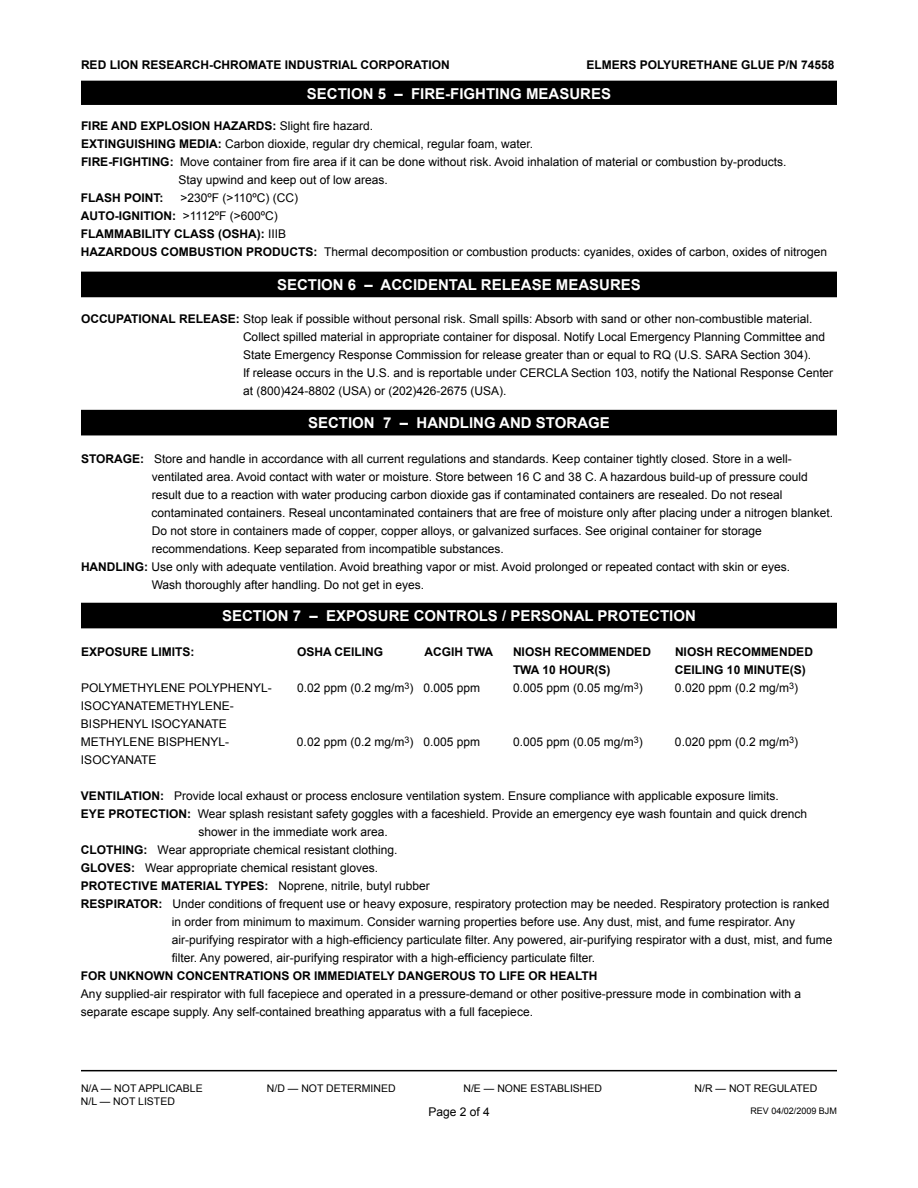
<style>
.page{position:relative;width:918px;height:1188px;background:#fff}
.page>*{position:absolute;margin:0;border:0;box-sizing:border-box;transform-origin:0 0}
.t1{font:700 15px "Arial";color:#fff}
.t2{font:12px/18px "Arial";color:#000}
.t3{font:700 12px "Arial";color:#000}
.t4{font:10.5px "Arial";color:#000}
.t5{font:9px "Arial";color:#000}
.s1{font-weight:400}
.s2{font-weight:700}
</style>
<div class="page">
<hr style="left:81px;top:1070px;width:756px;height:1px;background:#000">
<div style="left:82px;top:81px;width:754px;height:23px;background:#000"></div>
<div style="left:81px;top:81px;width:756px;height:24px;border:2px solid #000"></div>
<div style="left:82px;top:603px;width:754px;height:25px;background:#000"></div>
<div style="left:82px;top:411px;width:754px;height:24px;background:#000"></div>
<div style="left:81px;top:410px;width:756px;height:25px;border:2px solid #000"></div>
<div style="left:82px;top:272px;width:754px;height:25px;background:#000"></div>
<p class="t3" style="left:81px;top:57px;width:370px">RED LION RESEARCH-CHROMATE INDUSTRIAL CORPORATION</p>
<p class="t3" style="left:586px;top:57px;width:250px">ELMERS POLYURETHANE GLUE P/N 74558</p>
<p class="t1" style="left:307px;top:84px;width:306px">SECTION 5 – FIRE-FIGHTING MEASURES</p>
<p class="t3" style="left:81px;top:118px;width:294px">FIRE AND EXPLOSION HAZARDS: <span class="s1">Slight fire hazard.</span></p>
<p class="t2" style="left:81px;top:135px;width:454px"><span class="s2">EXTINGUISHING MEDIA:</span> Carbon dioxide, regular dry chemical, regular foam, water.</p>
<p class="t2" style="left:81px;top:153px;width:707px"><span class="s2">FIRE-FIGHTING:</span> Move container from fire area if it can be done without risk. Avoid inhalation of material or combustion by-products.</p>
<p class="t2" style="left:178px;top:171px;width:211px">Stay upwind and keep out of low areas.</p>
<p class="t3" style="left:81px;top:190px;width:84px">FLASH POINT:</p>
<p class="t2" style="left:81px;top:189px;width:748px;text-indent:99px">&gt;230ºF (&gt;110ºC) (CC)<br><span class="s2">AUTO-IGNITION:</span> &gt;1112ºF (&gt;600ºC)<br><span class="s2">FLAMMABILITY CLASS (OSHA):</span> IIIB<br><span class="s2">HAZARDOUS COMBUSTION PRODUCTS:</span> Thermal decomposition or combustion products: cyanides, oxides of carbon, oxides of nitrogen</p>
<p class="t1" style="left:277px;top:275px;width:365px">SECTION 6 – ACCIDENTAL RELEASE MEASURES</p>
<p class="t2" style="left:243px;top:310px;width:592px;text-indent:-162px"><span class="s2">OCCUPATIONAL RELEASE:</span> Stop leak if possible without personal risk. Small spills: Absorb with sand or other non-combustible material.<br>Collect spilled material in appropriate container for disposal. Notify Local Emergency Planning Committee and State Emergency Response Commission for release greater than or equal to RQ (U.S. SARA Section 304).<br>If release occurs in the U.S. and is reportable under CERCLA Section 103, notify the National Response Center at (800)424-8802 (USA) or (202)426-2675 (USA).</p>
<p class="t1" style="left:308px;top:413px;width:303px">SECTION 7 – HANDLING AND STORAGE</p>
<p class="t2" style="left:81px;top:450px;width:712px"><span class="s2">STORAGE:</span> Store and handle in accordance with all current regulations and standards. Keep container tightly closed. Store in a well-</p>
<p class="t2" style="left:152px;top:468px;width:658px">ventilated area. Avoid contact with water or moisture. Store between 16 C and 38 C. A hazardous build-up of pressure could</p>
<p class="t2" style="left:152px;top:486px;width:632px">result due to a reaction with water producing carbon dioxide gas if contaminated containers are resealed. Do not reseal</p>
<p class="t2" style="left:152px;top:504px;width:683px">contaminated containers. Reseal uncontaminated containers that are free of moisture only after placing under a nitrogen blanket.</p>
<p class="t2" style="left:152px;top:522px;width:612px">Do not store in containers made of copper, copper alloys, or galvanized surfaces. See original container for storage</p>
<p class="t2" style="left:152px;top:540px;width:354px">recommendations. Keep separated from incompatible substances.</p>
<p class="t2" style="left:81px;top:558px;width:711px"><span class="s2">HANDLING:</span> Use only with adequate ventilation. Avoid breathing vapor or mist. Avoid prolonged or repeated contact with skin or eyes.</p>
<p class="t2" style="left:152px;top:576px;width:274px">Wash thoroughly after handling. Do not get in eyes.</p>
<p class="t1" style="left:222px;top:606px;width:475px">SECTION 7 – EXPOSURE CONTROLS / PERSONAL PROTECTION</p>
<p class="t3" style="left:81px;top:644px;width:115px">EXPOSURE LIMITS:</p>
<p class="t3" style="left:297px;top:644px;width:45px">OSHA CEILING</p>
<p class="t3" style="left:425px;top:644px;width:70px">ACGIH TWA</p>
<p class="t3" style="left:513px;top:644px;width:51px">NIOSH RECOMMENDED</p>
<p class="t3" style="left:675px;top:644px;width:52px">NIOSH RECOMMENDED</p>
<p class="t3" style="left:513px;top:662px;width:56px">TWA 10 HOUR</p>
<p class="t3" style="left:595px;top:662px;width:30px">(S) CEILING</p>
<p class="t3" style="left:727px;top:662px;width:26px">10 MINUTE</p>
<p class="t3" style="left:790px;top:662px;width:17px">(S)</p>
<p class="t2" style="left:81px;top:679px;width:192px">POLYMETHYLENE POLYPHENYL-</p>
<p class="t2" style="left:297px;top:679px;width:185px">0.02 ppm (0.2 mg/m<sup>3</sup>) 0.005 ppm</p>
<p class="t2" style="left:513px;top:679px;width:131px">0.005 ppm (0.05 mg/m<sup>3</sup>)</p>
<p class="t2" style="left:675px;top:679px;width:125px">0.020 ppm (0.2 mg/m<sup>3</sup>)</p>
<p class="t2" style="left:81px;top:697px;width:154px">ISOCYANATEMETHYLENE-<br>BISPHENYL ISOCYANATE<br>METHYLENE BISPHENYL-</p>
<p class="t2" style="left:297px;top:733px;width:185px">0.02 ppm (0.2 mg/m<sup>3</sup>) 0.005 ppm</p>
<p class="t2" style="left:513px;top:733px;width:131px">0.005 ppm (0.05 mg/m<sup>3</sup>)</p>
<p class="t2" style="left:675px;top:733px;width:125px">0.020 ppm (0.2 mg/m<sup>3</sup>)</p>
<p class="t2" style="left:81px;top:751px;width:77px">ISOCYANATE</p>
<p class="t2" style="left:81px;top:787px;width:700px"><span class="s2">VENTILATION:</span> Provide local exhaust or process enclosure ventilation system. Ensure compliance with applicable exposure limits.</p>
<p class="t2" style="left:81px;top:805px;width:728px"><span class="s2">EYE PROTECTION:</span> Wear splash resistant safety goggles with a faceshield. Provide an emergency eye wash fountain and quick drench</p>
<p class="t2" style="left:198px;top:823px;width:191px">shower in the immediate work area.</p>
<p class="t2" style="left:81px;top:841px;width:318px"><span class="s2">CLOTHING:</span> Wear appropriate chemical resistant clothing.</p>
<p class="t2" style="left:81px;top:859px;width:299px"><span class="s2">GLOVES:</span> Wear appropriate chemical resistant gloves.</p>
<p class="t2" style="left:81px;top:877px;width:350px"><span class="s2">PROTECTIVE MATERIAL TYPES:</span> Noprene, nitrile, butyl rubber</p>
<p class="t2" style="left:81px;top:895px;width:750px"><span class="s2">RESPIRATOR:</span> Under conditions of frequent use or heavy exposure, respiratory protection may be needed. Respiratory protection is ranked</p>
<p class="t2" style="left:172px;top:913px;width:625px">in order from minimum to maximum. Consider warning properties before use. Any dust, mist, and fume respirator. Any</p>
<p class="t2" style="left:172px;top:931px;width:662px">air-purifying respirator with a high-efficiency particulate filter. Any powered, air-purifying respirator with a dust, mist, and fume</p>
<p class="t2" style="left:172px;top:949px;width:425px">filter. Any powered, air-purifying respirator with a high-efficiency particulate filter.</p>
<p class="t3" style="left:81px;top:968px;width:48px">FOR UNKNOWN</p>
<p class="t3" style="left:177px;top:968px;width:18px">CONCENTRATIONS</p>
<p class="t3" style="left:293px;top:968px;width:34px">OR IMMEDIATELY</p>
<p class="t3" style="left:398px;top:968px;width:19px">DANGEROUS</p>
<p class="t3" style="left:479px;top:968px;width:34px">TO LIFE</p>
<p class="t3" style="left:528px;top:968px;width:39px">OR HEALTH</p>
<p class="t2" style="left:81px;top:985px;width:722px">Any supplied-air respirator with full facepiece and operated in a pressure-demand or other positive-pressure mode in combination with a separate escape supply. Any self-contained breathing apparatus with a full facepiece.</p>
<p class="t4" style="left:81px;top:1082px;width:123px">N/A — NOT APPLICABLE</p>
<p class="t4" style="left:267px;top:1082px;width:130px">N/D — NOT DETERMINED</p>
<p class="t4" style="left:463px;top:1082px;width:140px">N/E — NONE ESTABLISHED</p>
<p class="t4" style="left:695px;top:1082px;width:124px">N/R — NOT REGULATED</p>
<p class="t4" style="left:81px;top:1094px;width:95px">N/L — NOT LISTED</p>
<p class="t5" style="left:750px;top:1105px;width:88px">REV 04/02/2009 BJM</p>
<p class="t2" style="left:428px;top:1103px;width:63px">Page 2 of 4</p>
</div>
